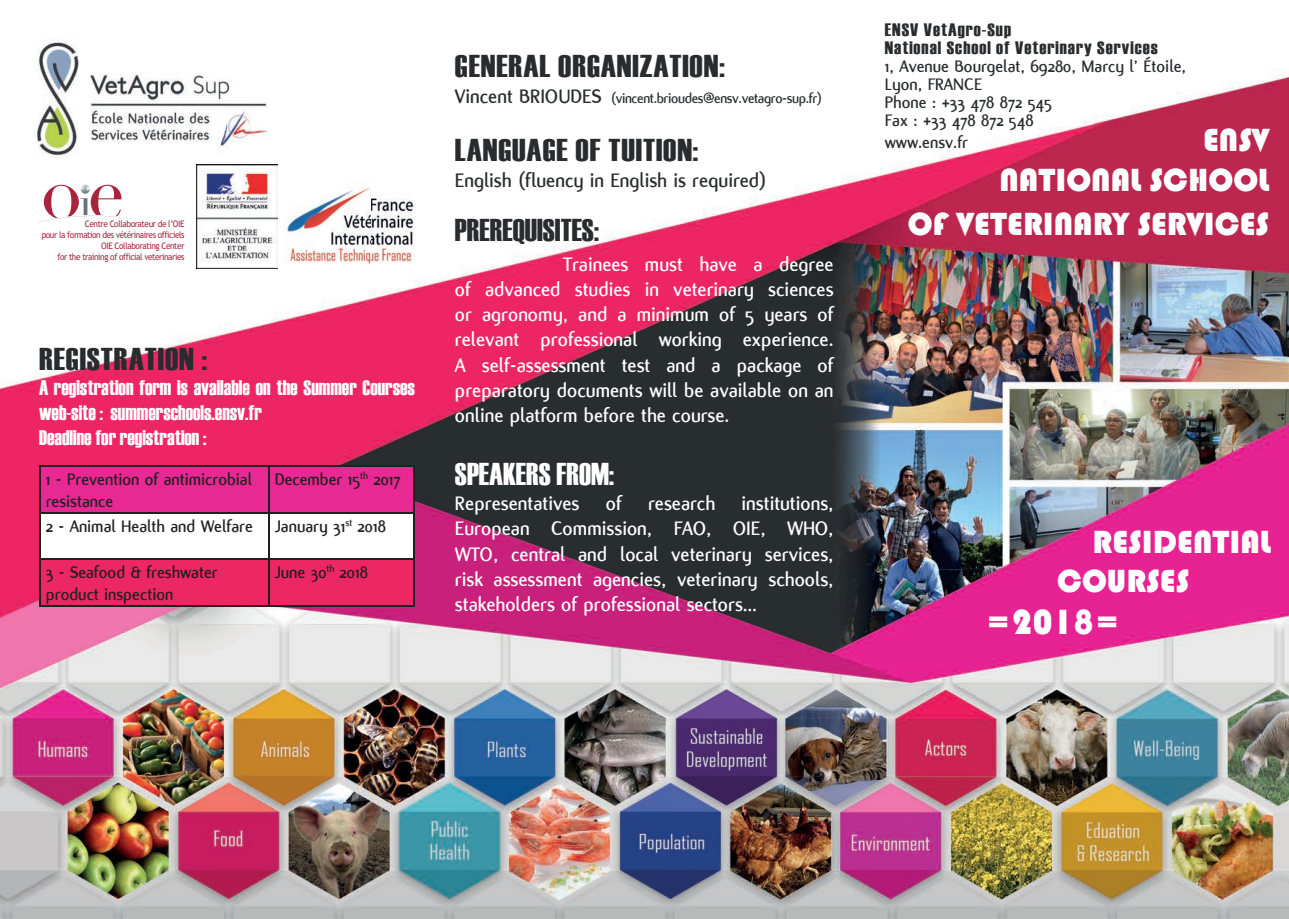
<style>
.page{position:relative;width:1289px;height:919px;background:#fff}
.page>*{position:absolute;margin:0;border:0;box-sizing:border-box;transform-origin:0 0}
.t1{font:36px "Bauhaus 93";color:#fff}
.t2{font:33px/39.8px "Bauhaus 93";color:#fff}
.t3{font:31.5px "Haettenschweiler";letter-spacing:.025em;color:#292c2f;scale:1.1 1}
.t4{font:31.5px "Haettenschweiler";color:#292c2f}
.t5{font:31.5px "Haettenschweiler";color:#fff}
.t6{font:700 21px/25.2px "Flux";color:#fff;text-align:justify}
.t7{font:21px/25.2px "Haettenschweiler";color:#fff}
.t8{font:700 21px "Flux";color:#292c2f}
.t9{font:700 18px/21.6px "Flux";color:#231f20}
.t10{font:700 18px/18px "Flux";color:#292c2f}
.t11{font:18px/18px "Haettenschweiler";letter-spacing:.05em;color:#292c2f;scale:1.1 1}
.t12{font:700 15px "Flux";letter-spacing:-.025em;color:#292c2f}
.t13{font:9px/10.9px "Trebuchet MS";letter-spacing:-.045em;color:#a9233d;text-align:right;scale:.92 1}
.s1{font-size:21px}
</style>
<div class="page">
<img style="left:0;top:69px;width:1288px;height:849px">
<img style="left:34px;top:40px;width:235px;height:118px">
<img style="left:196px;top:164px;width:81px;height:104px">
<svg style="left:38px;top:185px;width:84px;height:38px"></svg>
<img style="left:284px;top:182px;width:132px;height:82px">
<div style="left:41px;top:467px;width:372px;height:45px;background:#e82893"></div>
<div style="left:40px;top:513px;width:229px;height:46px;background:#fff"></div>
<div style="left:269px;top:513px;width:145px;height:46px;background:#fff"></div>
<div style="left:41px;top:560px;width:372px;height:45px;background:#ed2763"></div>
<hr style="left:39px;top:465px;width:230px;height:2px;background:#231f20">
<hr style="left:39px;top:467px;width:2px;height:45px;background:#231f20">
<hr style="left:269px;top:465px;width:146px;height:2px;background:#231f20">
<hr style="left:268px;top:467px;width:1px;height:45px;background:#231f20">
<hr style="left:413px;top:467px;width:2px;height:45px;background:#231f20">
<hr style="left:39px;top:512px;width:230px;height:1px;background:#231f20">
<hr style="left:39px;top:513px;width:2px;height:45px;background:#231f20">
<hr style="left:269px;top:512px;width:146px;height:1px;background:#231f20">
<hr style="left:268px;top:513px;width:1px;height:45px;background:#231f20">
<hr style="left:413px;top:513px;width:2px;height:45px;background:#231f20">
<hr style="left:39px;top:558px;width:230px;height:2px;background:#231f20">
<hr style="left:39px;top:560px;width:2px;height:45px;background:#231f20">
<hr style="left:269px;top:558px;width:146px;height:2px;background:#231f20">
<hr style="left:268px;top:560px;width:1px;height:45px;background:#231f20">
<hr style="left:413px;top:560px;width:2px;height:45px;background:#231f20">
<hr style="left:39px;top:605px;width:230px;height:2px;background:#231f20">
<hr style="left:269px;top:605px;width:146px;height:2px;background:#231f20">
<p class="t13" style="left:42px;top:218px;width:157px">Centre Collaborateur de l’OIE<br>pour la formation des vétérinaires officiels OIE Collaborating Center<br>for the training of official veterinaries</p>
<h3 class="t3" style="left:39px;top:337px;width:154px">REGISTRATION :</h3>
<p class="t7" style="left:39px;top:375px;width:377px">A registration form is available on the Summer Courses web-site : summerschools.ensv.fr<br>Deadline for registration :</p>
<p class="t9" style="left:46px;top:469px;width:208px">1 - Prevention of antimicrobial resistance</p>
<p class="t9" style="left:275px;top:469px;width:127px">December 15<sup>th</sup> 2017</p>
<p class="t9" style="left:46px;top:515px;width:342px">2 - Animal Health and Welfare January 31<sup>st</sup> 2018</p>
<p class="t9" style="left:46px;top:562px;width:173px">3 - Seafood &amp; freshwater product inspection</p>
<p class="t9" style="left:275px;top:562px;width:95px">June 30<sup>th</sup> 2018</p>
<h3 class="t3" style="left:455px;top:45px;width:247px">GENERAL ORGANIZATION:</h3>
<p class="t12" style="left:455px;top:89px;width:369px"><span class="s1">Vincent BRIOUDES</span> (vincent.brioudes@ensv.vetagro-sup.fr)</p>
<h3 class="t3" style="left:455px;top:129px;width:223px">LANGUAGE OF TUITION:</h3>
<p class="t8" style="left:455px;top:168px;width:313px">English (fluency in English is required)</p>
<h3 class="t4" style="left:455px;top:208px;width:145px">PREREQUISITES:</h3>
<p class="t6" style="left:455px;top:251px;width:380px;text-indent:108px">Trainees must have a degree of advanced studies in veterinary sciences or agronomy, and a minimum of 5 years of relevant professional working experience.<br>A self-assessment test and a package of preparatory documents will be available on an online platform before the course.</p>
<h3 class="t5" style="left:455px;top:452px;width:160px">SPEAKERS FROM:</h3>
<p class="t6" style="left:455px;top:491px;width:126px">Representatives</p>
<p class="t6" style="left:605px;top:491px;width:17px">of</p>
<p class="t6" style="left:648px;top:491px;width:69px">research</p>
<p class="t6" style="left:455px;top:491px;width:380px;text-indent:287px">institutions, European Commission, FAO, OIE, WHO, WTO, central and local veterinary services, risk assessment agencies, veterinary schools, stakeholders of professional sectors…</p>
<p class="t11" style="left:884px;top:21px;width:250px">ENSV VetAgro-Sup<br>National School of Veterinary Services</p>
<p class="t10" style="left:884px;top:57px;width:303px">1, Avenue Bourgelat, 69280, Marcy l’ Étoile,<br>Lyon, FRANCE<br>Phone : +33 478 872 545<br>Fax : +33 478 872 548</p>
<p class="t10" style="left:884px;top:133px;width:85px">www.ensv.fr</p>
<h2 class="t2" style="left:1202px;top:121px;width:68px">ENSV</h2>
<h2 class="t2" style="left:908px;top:159px;width:363px;line-height:43.3px;text-align:right">NATIONAL SCHOOL<br>OF VETERINARY SERVICES</h2>
<h2 class="t2" style="left:1057px;top:522px;width:215px;text-indent:35px">RESIDENTIAL<br>COURSES</h2>
<h1 class="t1" style="left:984px;top:602px;width:137px">=2018=</h1>
</div>
